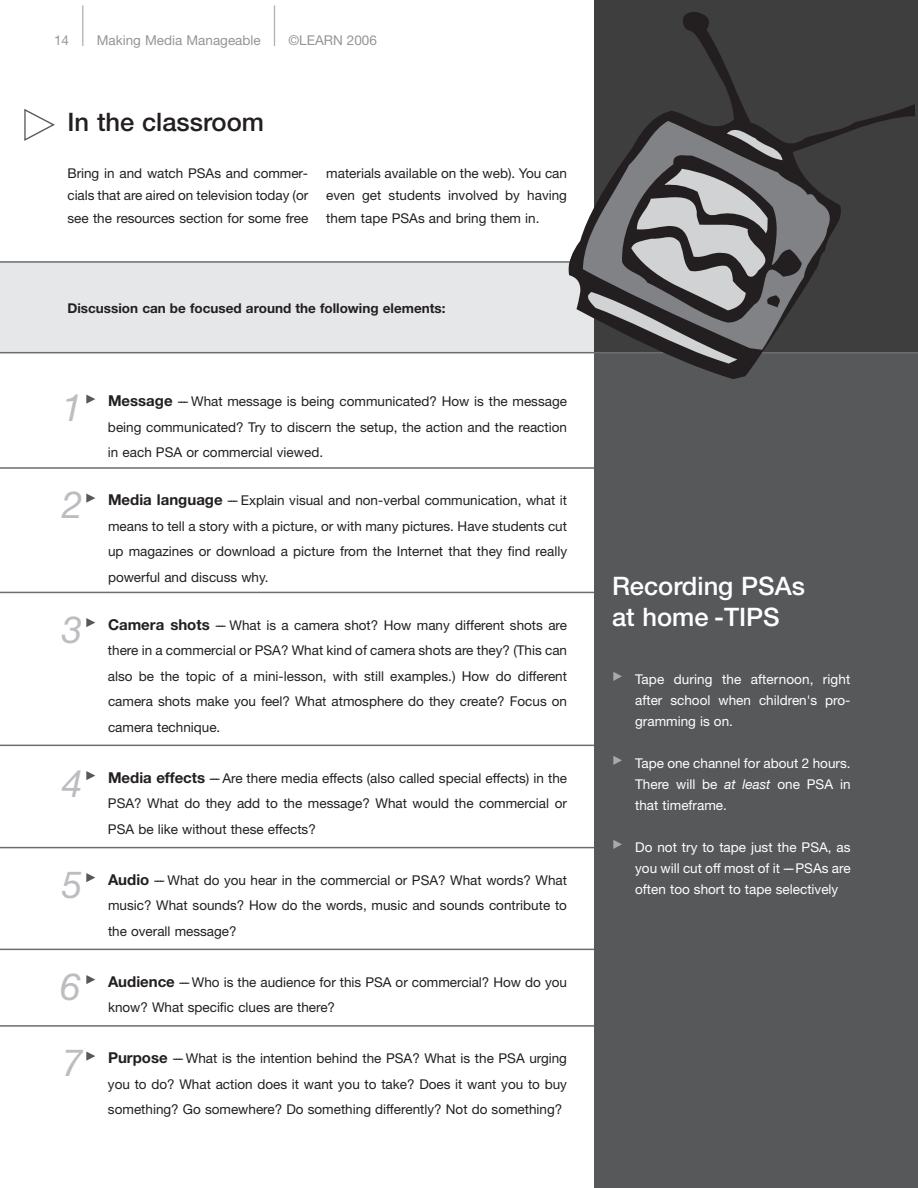
<style>
.page{position:relative;width:918px;height:1188px;background:#fff}
.page>*{position:absolute;margin:0;border:0;box-sizing:border-box;transform-origin:0 0}
.t1{font:54px "Helvetica Neue";color:#939598;scale:.25 1}
.t2{font:italic 37.5px/75.9px "Helvetica Neue";color:#bcbdc0}
.t3{font:500 25.5px/31.5px "Helvetica Neue";color:#fff}
.t4{font:500 25.5px "Helvetica Neue";color:#231f20}
.t5{font:13.5px/25.5px "Helvetica Neue";color:#231f20;text-align:justify}
.t6{font:13.5px/21px "Helvetica Neue";color:#fff;text-align:justify}
.t7{font:700 13.5px "Helvetica Neue";color:#231f20}
.t8{font:13.5px "Helvetica Neue";color:#939598}
.s1{font-weight:700;font-size:15px}
.s2{font-style:italic}
</style>
<div class="page">
<hr style="left:0;top:467px;width:722px;height:2px;background:#6c6d70">
<hr style="left:0;top:949px;width:716px;height:1px;background:#6c6d70">
<hr style="left:0;top:1025px;width:704px;height:2px;background:#6c6d70">
<hr style="left:0;top:745px;width:721px;height:1px;background:#6c6d70">
<hr style="left:0;top:847px;width:721px;height:1px;background:#6c6d70">
<hr style="left:0;top:592px;width:740px;height:1px;background:#6c6d70">
<div style="left:594px;top:353px;width:324px;height:835px;background:#57585a"></div>
<div style="left:0;top:262px;width:712px;height:91px;background:#e6e7e9"></div>
<hr style="left:0;top:261px;width:918px;height:2px;background:#6c6d70">
<svg style="left:86px;top:1052px;width:9px;height:9px"></svg>
<svg style="left:86px;top:975px;width:9px;height:9px"></svg>
<svg style="left:86px;top:873px;width:9px;height:9px"></svg>
<svg style="left:86px;top:771px;width:9px;height:9px"></svg>
<svg style="left:86px;top:618px;width:9px;height:9px"></svg>
<svg style="left:86px;top:494px;width:9px;height:9px"></svg>
<svg style="left:86px;top:395px;width:9px;height:9px"></svg>
<svg style="left:24px;top:109px;width:31px;height:32px"></svg>
<svg style="left:613px;top:840px;width:9px;height:9px"></svg>
<svg style="left:613px;top:756px;width:9px;height:9px"></svg>
<svg style="left:613px;top:672px;width:9px;height:9px"></svg>
<hr style="left:0;top:352px;width:918px;height:1px;background:#6c6d70">
<svg style="left:550px;top:0;width:365px;height:379px;fill:#3e3e3f"></svg>
<svg style="left:573px;top:109px;width:271px;height:250px;fill:#3e3e3f"></svg>
<svg style="left:583px;top:127px;width:242px;height:239px;background:#6b6b6d"></svg>
<p class="t8" style="left:54px;top:35px;width:17px">14</p>
<h1 class="t1" style="left:81px;top:6px;width:13px">|</h1>
<p class="t8" style="left:97px;top:35px;width:166px">Making Media Manageable</p>
<h1 class="t1" style="left:273px;top:6px;width:13px">|</h1>
<p class="t8" style="left:289px;top:35px;width:90px">©LEARN 2006</p>
<h3 class="t4" style="left:68px;top:113px;width:198px">In the classroom</h3>
<p class="t5" style="left:68px;top:163px;width:242px;line-height:22.5px">Bring in and watch PSAs and commer&shy;cials that are aired on television today (or see the resources section for some free</p>
<p class="t5" style="left:326px;top:163px;width:242px;line-height:22.5px">materials available on the web). You can even get students involved by having them tape PSAs and bring them in.</p>
<p class="t7" style="left:68px;top:300px;width:380px">Discussion can be focused around the following elements:</p>
<h2 class="t2" style="left:62px;top:369px;width:22px">1</h2>
<h2 class="t2" style="left:62px;top:466px;width:22px">2</h2>
<h2 class="t2" style="left:62px;top:591px;width:22px">3</h2>
<h2 class="t2" style="left:62px;top:745px;width:22px">4</h2>
<h2 class="t2" style="left:62px;top:846px;width:22px">5</h2>
<h2 class="t2" style="left:60px;top:949px;width:24px">6<br>7</h2>
<p class="t5" style="left:108px;top:390px;width:461px"><span class="s1">Message</span> --- What message is being communicated? How is the message being communicated? Try to discern the setup, the action and the reaction in each PSA or commercial viewed.</p>
<p class="t5" style="left:108px;top:489px;width:461px"><span class="s1">Media language</span> --- Explain visual and non-verbal communication, what it means to tell a story with a picture, or with many pictures. Have students cut up magazines or download a picture from the Internet that they find really powerful and discuss why.</p>
<p class="t5" style="left:108px;top:614px;width:461px"><span class="s1">Camera shots</span> --- What is a camera shot? How many different shots are there in a commercial or PSA? What kind of camera shots are they? (This can also be the topic of a mini-lesson, with still examples.) How do different camera shots make you feel? What atmosphere do they create? Focus on camera technique.</p>
<p class="t5" style="left:108px;top:767px;width:461px"><span class="s1">Media effects</span> ---Are there media effects (also called special effects) in the PSA? What do they add to the message? What would the commercial or PSA be like without these effects?</p>
<p class="t5" style="left:108px;top:869px;width:461px"><span class="s1">Audio</span> --- What do you hear in the commercial or PSA? What words? What music? What sounds? How do the words, music and sounds contribute to the overall message?</p>
<p class="t5" style="left:108px;top:971px;width:461px"><span class="s1">Audience</span> ---Who is the audience for this PSA or commercial? How do you know? What specific clues are there?</p>
<p class="t5" style="left:108px;top:1047px;width:461px"><span class="s1">Purpose</span> --- What is the intention behind the PSA? What is the PSA urging you to do? What action does it want you to take? Does it want you to buy something? Go somewhere? Do something differently? Not do something?</p>
<h3 class="t3" style="left:612px;top:572px;width:195px">Recording PSAs at home -TIPS</h3>
<p class="t6" style="left:635px;top:670px;width:217px">Tape during the afternoon, right after school when children's pro&shy;gramming is on.</p>
<p class="t6" style="left:635px;top:754px;width:217px">Tape one channel for about 2 hours.<br>There will be <span class="s2">at least</span> one PSA in that timeframe.</p>
<p class="t6" style="left:635px;top:838px;width:217px">Do not try to tape just the PSA, as you will cut off most of it ---PSAs are often too short to tape selectively</p>
</div>
